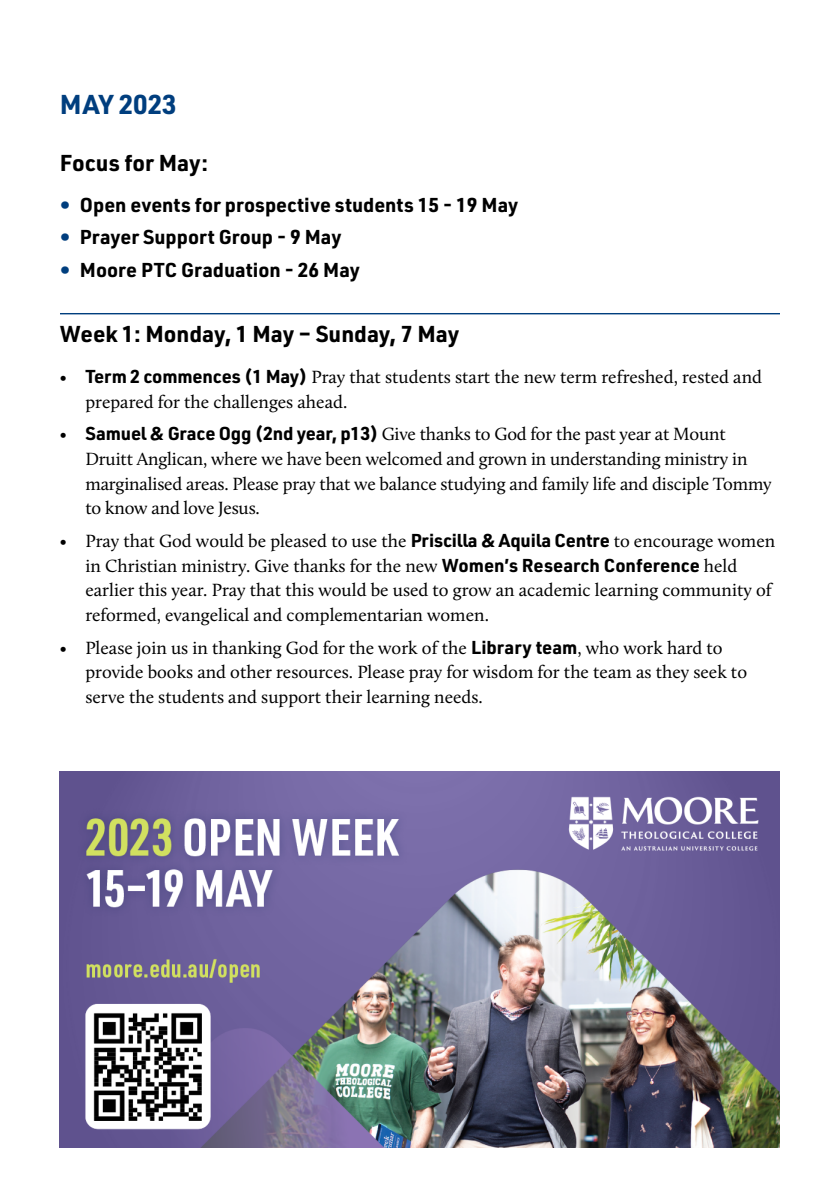
<style>
.page{position:relative;width:840px;height:1191px;background:#fff}
.page>*{position:absolute;margin:0;border:0;box-sizing:border-box;transform-origin:0 0}
.t1{font:700 26.8px "URWDIN";color:#003e7e}
.t2{font:700 22.6px "URWDIN";color:#000}
.t3{font:700 19.8px "URWDIN";color:#000}
.t4{font:18.4px/24.6px "Calluna";color:#000}
.s1{color:#003e7e}
.s2{font-family:"URWDIN";font-weight:700}
</style>
<div class="page">
<hr style="left:60px;top:313px;width:719px;height:1px;background:#003e7e">
<img style="left:60px;top:771px;width:719px;height:376px">
<h1 class="t1" style="left:60px;top:86px;width:118px">MAY 2023</h1>
<p class="t2" style="left:60px;top:147px;width:149px">Focus for May:</p>
<p class="t3" style="left:60px;top:191px;width:459px"><span class="s1">•</span> Open events for prospective students 15 - 19 May</p>
<p class="t3" style="left:60px;top:224px;width:283px"><span class="s1">•</span> Prayer Support Group - 9 May</p>
<p class="t3" style="left:60px;top:256px;width:301px"><span class="s1">•</span> Moore PTC Graduation - 26 May</p>
<p class="t2" style="left:60px;top:319px;width:400px">Week 1: Monday, 1 May – Sunday, 7 May</p>
<p class="t4" style="left:85px;top:364px;width:677px;text-indent:-25px">• <span class="s2">Term 2 commences (1 May)</span> Pray that students start the new term refreshed, rested and prepared for the challenges ahead.</p>
<p class="t4" style="left:85px;top:422px;width:687px;text-indent:-25px">• <span class="s2">Samuel &amp; Grace Ogg (2nd year, p13)</span> Give thanks to God for the past year at Mount Druitt Anglican, where we have been welcomed and grown in understanding ministry in marginalised areas. Please pray that we balance studying and family life and disciple Tommy to know and love Jesus.</p>
<p class="t4" style="left:85px;top:528px;width:691px;text-indent:-25px">• Pray that God would be pleased to use the <span class="s2">Priscilla &amp; Aquila Centre</span> to encourage women in Christian ministry. Give thanks for the new <span class="s2">Women’s Research Conference</span> held earlier this year. Pray that this would be used to grow an academic learning community of reformed, evangelical and complementarian women.</p>
<p class="t4" style="left:85px;top:635px;width:662px;text-indent:-25px">• Please join us in thanking God for the work of the <span class="s2">Library team</span>, who work hard to provide books and other resources. Please pray for wisdom for the team as they seek to serve the students and support their learning needs.</p>
</div>
